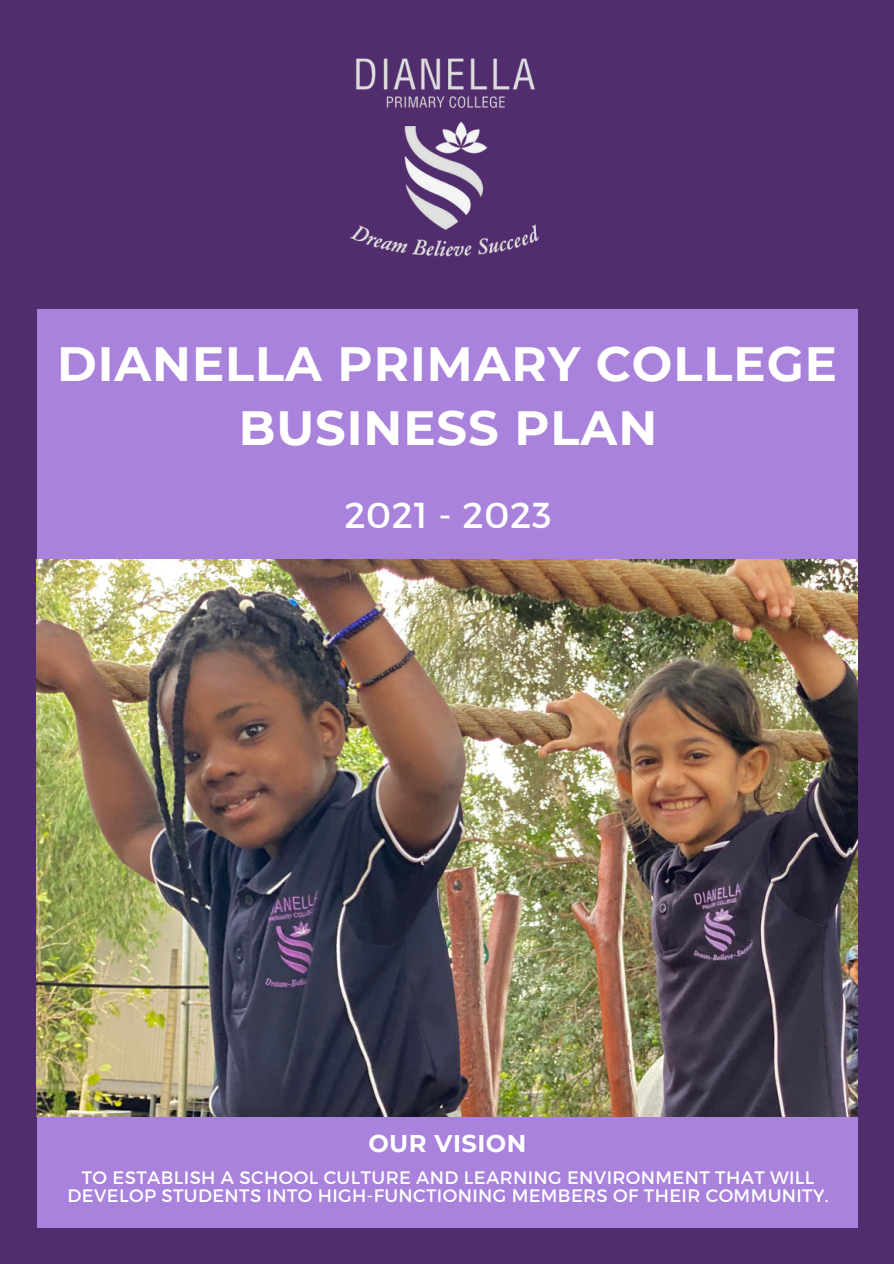
<style>
.page{position:relative;width:894px;height:1264px;background:#fff}
.page>*{position:absolute;margin:0;border:0;box-sizing:border-box;transform-origin:0 0}
.t1{font:700 48px "Montserrat";letter-spacing:.02em;color:#fff}
.t2{font:36px "Montserrat";letter-spacing:.02em;color:#fff}
.t3{font:700 24.15px "Montserrat";letter-spacing:.02em;color:#fff}
.t4{font:18px/18px "Montserrat";letter-spacing:.02em;color:#fff;text-align:center}
</style>
<div class="page">
<div style="left:0;top:0;width:893px;height:1263px;background:#512d6d"></div>
<div style="left:38px;top:38px;width:819px;height:1189px;background:#a882db"></div>
<img style="left:37px;top:559px;width:820px;height:557px">
<div style="left:31px;top:36px;width:831px;height:272px;background:#512d6d"></div>
<img style="left:350px;top:58px;width:189px;height:199px">
<p class="t1" style="left:57px;top:334px;width:781px">DIANELLA PRIMARY COLLEGE</p>
<p class="t1" style="left:238px;top:398px;width:420px">BUSINESS PLAN</p>
<p class="t2" style="left:344px;top:492px;width:208px">2021 - 2023</p>
<p class="t3" style="left:368px;top:1128px;width:159px">OUR VISION</p>
<p class="t4" style="left:68px;top:1167px;width:762px">TO ESTABLISH A SCHOOL CULTURE AND LEARNING ENVIRONMENT THAT WILL<br>DEVELOP STUDENTS INTO HIGH-FUNCTIONING MEMBERS OF THEIR COMMUNITY.</p>
</div>
